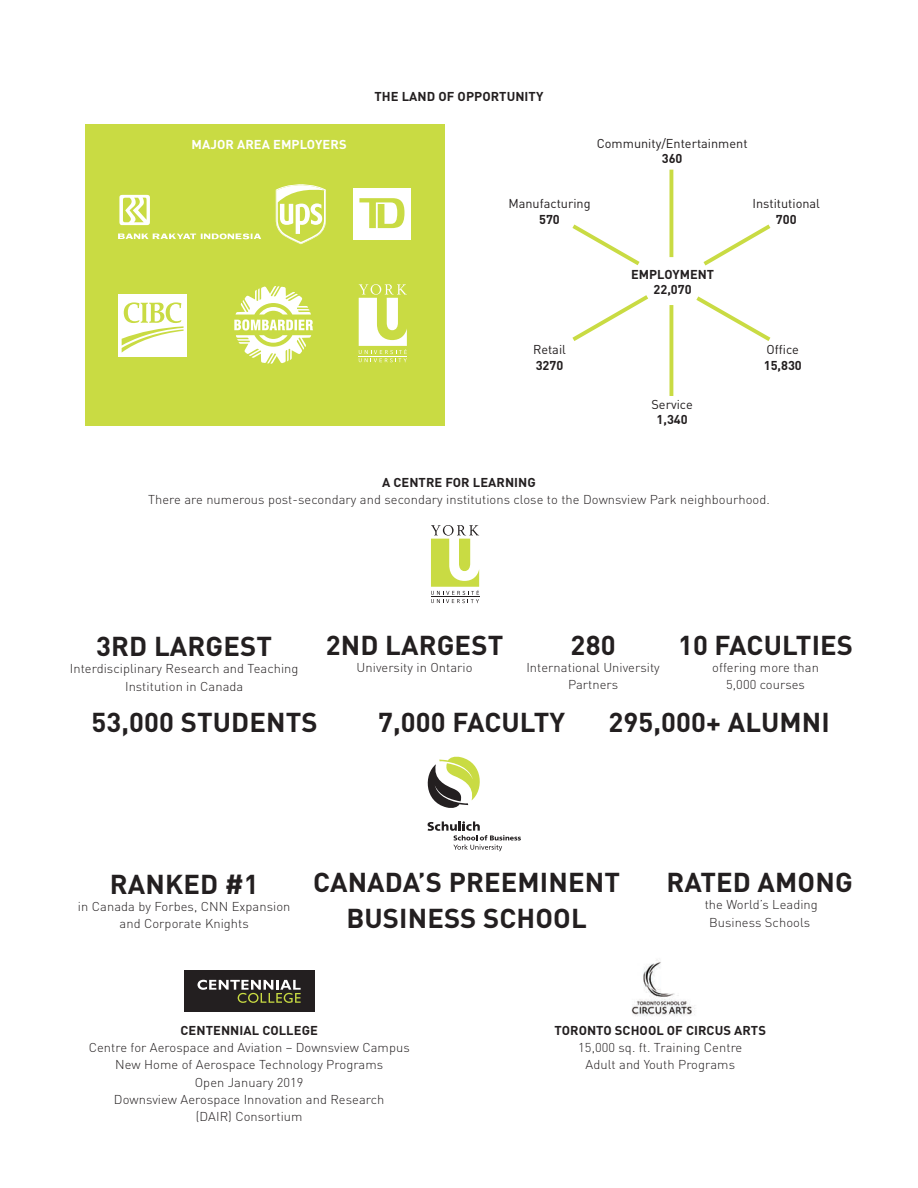
<style>
.page{position:relative;width:918px;height:1188px;background:#fff}
.page>*{position:absolute;margin:0;border:0;box-sizing:border-box;transform-origin:0 0}
.t1{font:700 27px/35.5px "DIN";letter-spacing:.005em;color:#231f20;text-align:center}
.t2{font:300 12.75px/17.2px "DIN";letter-spacing:.005em;color:#231f20;text-align:center}
.t3{font:700 12.75px/15.3px "DIN";letter-spacing:.005em;color:#231f20;text-align:center}
.t4{font:12.75px "DIN";color:#231f20}
.t5{font:700 12.75px "DIN";letter-spacing:.005em;color:#fff}
</style>
<div class="page">
<div style="left:85px;top:124px;width:360px;height:302px;background:#c9db43"></div>
<svg style="left:669px;top:170px;width:4px;height:87px"></svg>
<svg style="left:669px;top:305px;width:4px;height:91px"></svg>
<svg style="left:696px;top:296px;width:75px;height:45px"></svg>
<svg style="left:703px;top:224px;width:68px;height:42px"></svg>
<svg style="left:572px;top:224px;width:68px;height:42px"></svg>
<svg style="left:572px;top:295px;width:77px;height:46px"></svg>
<div style="left:353px;top:188px;width:58px;height:51px;background:#fff"></div>
<svg style="left:359px;top:198px;width:46px;height:30px"></svg>
<svg style="left:118px;top:195px;width:143px;height:44px"></svg>
<div style="left:118px;top:295px;width:69px;height:62px;background:#fff"></div>
<svg style="left:122px;top:302px;width:62px;height:51px"></svg>
<svg style="left:234px;top:286px;width:79px;height:78px"></svg>
<svg style="left:359px;top:284px;width:48px;height:78px"></svg>
<hr style="left:359px;top:356px;width:48px;height:1px;background:#fff">
<svg style="left:431px;top:525px;width:48px;height:78px"></svg>
<hr style="left:431px;top:597px;width:48px;height:1px;background:#231f20">
<svg style="left:276px;top:184px;width:50px;height:60px"></svg>
<svg style="left:428px;top:821px;width:93px;height:30px"></svg>
<svg style="left:427px;top:756px;width:53px;height:52px"></svg>
<div style="left:184px;top:970px;width:130px;height:42px;background:#231f20"></div>
<svg style="left:197px;top:980px;width:104px;height:23px"></svg>
<img style="left:631px;top:960px;width:64px;height:56px">
<p class="t5" style="left:192px;top:136px;width:157px">MAJOR AREA EMPLOYERS</p>
<p class="t3" style="left:375px;top:89px;width:170px">THE LAND OF OPPORTUNITY</p>
<p class="t4" style="left:597px;top:135px;width:152px">Community/Entertainment</p>
<p class="t3" style="left:662px;top:150px;width:22px">360</p>
<p class="t4" style="left:508px;top:196px;width:84px">Manufacturing</p>
<p class="t3" style="left:539px;top:211px;width:22px">570</p>
<p class="t4" style="left:752px;top:196px;width:69px">Institutional</p>
<p class="t3" style="left:776px;top:211px;width:22px">700</p>
<p class="t3" style="left:631px;top:266px;width:85px">EMPLOYMENT<br>22,070</p>
<p class="t4" style="left:533px;top:342px;width:34px">Retail</p>
<p class="t3" style="left:536px;top:357px;width:29px">3270</p>
<p class="t4" style="left:651px;top:396px;width:43px">Service</p>
<p class="t3" style="left:657px;top:411px;width:33px">1,340</p>
<p class="t4" style="left:767px;top:342px;width:34px">Office</p>
<p class="t3" style="left:764px;top:357px;width:40px">15,830</p>
<p class="t3" style="left:382px;top:474px;width:155px">A CENTRE FOR LEARNING</p>
<p class="t2" style="left:148px;top:491px;width:623px">There are numerous post-secondary and secondary institutions close to the Downsview Park neighbourhood.</p>
<h1 class="t1" style="left:571px;top:626px;width:46px">280</h1>
<p class="t2" style="left:526px;top:659px;width:135px">International University<br>Partners</p>
<h1 class="t1" style="left:678px;top:626px;width:176px">10 FACULTIES</h1>
<p class="t2" style="left:712px;top:659px;width:108px">offering more than<br>5,000 courses</p>
<h1 class="t1" style="left:326px;top:626px;width:179px">2ND LARGEST</h1>
<p class="t2" style="left:357px;top:659px;width:117px">University in Ontario</p>
<h1 class="t1" style="left:96px;top:627px;width:177px">3RD LARGEST</h1>
<p class="t2" style="left:70px;top:660px;width:230px">Interdisciplinary Research and Teaching<br>Institution in Canada</p>
<h1 class="t1" style="left:91px;top:703px;width:228px">53,000 STUDENTS</h1>
<h1 class="t1" style="left:378px;top:703px;width:189px">7,000 FACULTY</h1>
<h1 class="t1" style="left:608px;top:703px;width:223px">295,000+ ALUMNI</h1>
<h1 class="t1" style="left:110px;top:865px;width:151px">RANKED #1</h1>
<p class="t2" style="left:78px;top:898px;width:214px">in Canada by Forbes, CNN Expansion and Corporate Knights</p>
<h1 class="t1" style="left:313px;top:864px;width:308px">CANADA’S PREEMINENT<br>BUSINESS SCHOOL</h1>
<h1 class="t1" style="left:666px;top:864px;width:188px">RATED AMONG</h1>
<p class="t2" style="left:705px;top:896px;width:115px">the World’s Leading<br>Business Schools</p>
<p class="t3" style="left:181px;top:1022px;width:139px">CENTENNIAL COLLEGE</p>
<p class="t2" style="left:89px;top:1039px;width:323px">Centre for Aerospace and Aviation – Downsview Campus New Home of Aerospace Technology Programs<br>Open January 2019<br>Downsview Aerospace Innovation and Research<br>(DAIR) Consortium</p>
<p class="t3" style="left:555px;top:1022px;width:213px">TORONTO SCHOOL OF CIRCUS ARTS</p>
<p class="t2" style="left:578px;top:1039px;width:166px">15,000 sq. ft. Training Centre<br>Adult and Youth Programs</p>
</div>
